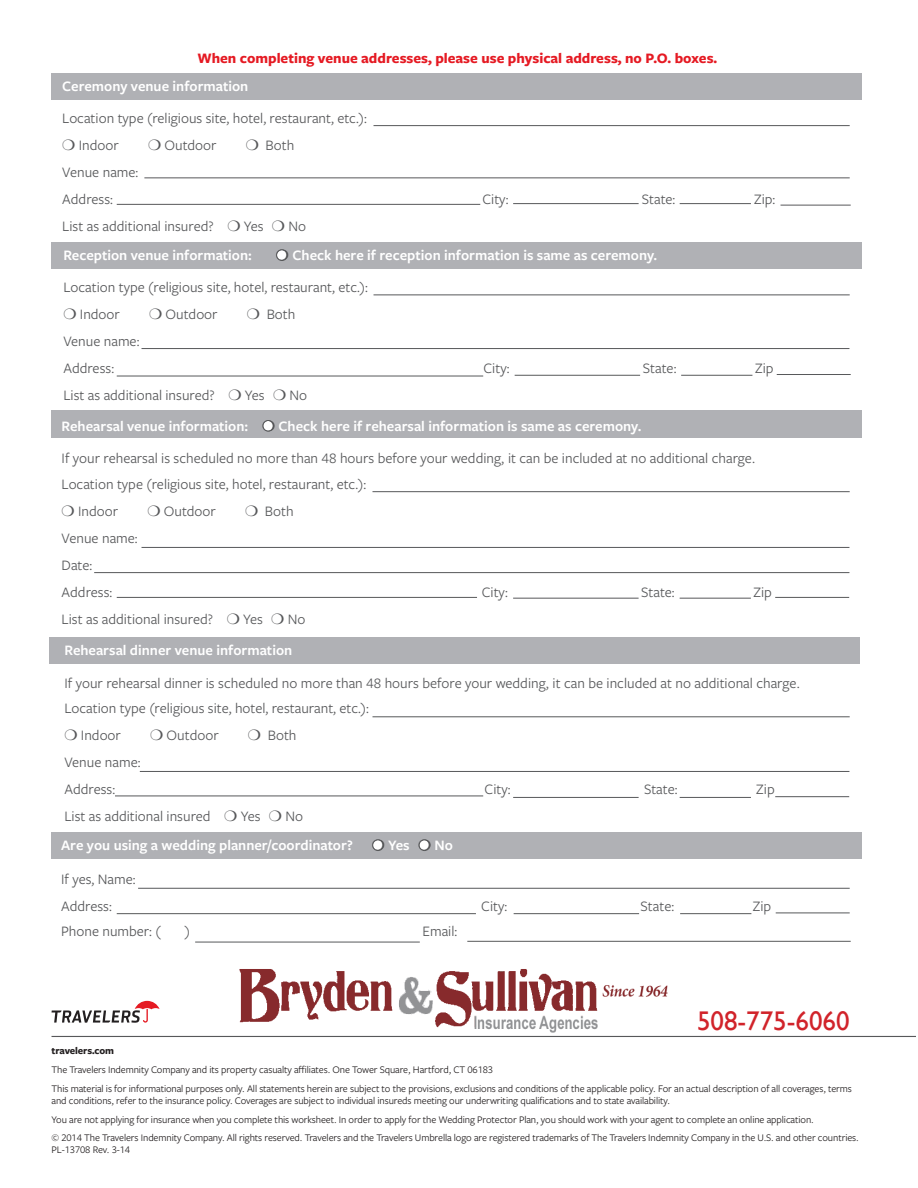
<style>
.page{position:relative;width:918px;height:1188px;background:#fff}
.page>*{position:absolute;margin:0;border:0;box-sizing:border-box;transform-origin:0 0}
.t1{font:27px "Gill Sans";color:#d1232a}
.t2{font:15px/27px "Freight Sans Pro";color:#57585a}
.t3{font:600 15px "Freight Sans Pro";color:#fff}
.t4{font:700 15px "Freight Sans Pro";color:#e51a23}
.t5{font:10.5px/18.8px "Freight Sans Pro";letter-spacing:-.01em;color:#231f20}
.t6{font:700 10.5px "Freight Sans Pro";letter-spacing:-.01em;color:#231f20}
</style>
<div class="page">
<div style="left:52px;top:832px;width:810px;height:27px;background:#b0b1b5"></div>
<div style="left:49px;top:637px;width:810px;height:27px;background:#b0b1b5"></div>
<div style="left:52px;top:411px;width:810px;height:27px;background:#b0b1b5"></div>
<div style="left:52px;top:242px;width:810px;height:27px;background:#b0b1b5"></div>
<div style="left:52px;top:73px;width:810px;height:27px;background:#b0b1b5"></div>
<div style="left:276px;top:250px;width:11px;height:11px;border:1px solid #57585a;border-radius:50%"></div>
<svg style="left:52px;top:1001px;width:108px;height:22px"></svg>
<hr style="left:52px;top:1036px;width:864px;height:1px;background:#57585a">
<hr style="left:144px;top:177px;width:706px;height:1px;background:#57585a">
<hr style="left:117px;top:204px;width:363px;height:1px;background:#57585a">
<hr style="left:142px;top:348px;width:707px;height:1px;background:#57585a">
<hr style="left:117px;top:376px;width:366px;height:1px;background:#57585a">
<hr style="left:142px;top:547px;width:707px;height:1px;background:#57585a">
<hr style="left:117px;top:597px;width:360px;height:1px;background:#57585a">
<hr style="left:138px;top:888px;width:712px;height:1px;background:#57585a">
<hr style="left:117px;top:913px;width:359px;height:1px;background:#57585a">
<hr style="left:195px;top:942px;width:225px;height:1px;background:#57585a">
<hr style="left:467px;top:941px;width:384px;height:1px;background:#57585a">
<hr style="left:140px;top:771px;width:709px;height:1px;background:#57585a">
<hr style="left:115px;top:796px;width:368px;height:1px;background:#57585a">
<div style="left:263px;top:420px;width:11px;height:11px;border:1px solid #57585a;border-radius:50%"></div>
<div style="left:372px;top:840px;width:12px;height:11px;border:1px solid #57585a;border-radius:50%"></div>
<div style="left:419px;top:840px;width:11px;height:11px;border:1px solid #57585a;border-radius:50%"></div>
<hr style="left:374px;top:125px;width:476px;height:1px;background:#57585a">
<hr style="left:374px;top:295px;width:476px;height:1px;background:#57585a">
<hr style="left:372px;top:491px;width:478px;height:1px;background:#57585a">
<hr style="left:372px;top:716px;width:478px;height:1px;background:#57585a">
<hr style="left:513px;top:203px;width:126px;height:1px;background:#57585a">
<hr style="left:680px;top:203px;width:71px;height:1px;background:#57585a">
<hr style="left:781px;top:205px;width:70px;height:1px;background:#57585a">
<hr style="left:515px;top:375px;width:125px;height:1px;background:#57585a">
<hr style="left:681px;top:375px;width:71px;height:1px;background:#57585a">
<hr style="left:777px;top:374px;width:74px;height:1px;background:#57585a">
<hr style="left:513px;top:598px;width:126px;height:1px;background:#57585a">
<hr style="left:680px;top:598px;width:71px;height:1px;background:#57585a">
<hr style="left:775px;top:597px;width:74px;height:1px;background:#57585a">
<hr style="left:513px;top:797px;width:126px;height:1px;background:#57585a">
<hr style="left:680px;top:797px;width:71px;height:1px;background:#57585a">
<hr style="left:775px;top:796px;width:74px;height:1px;background:#57585a">
<hr style="left:514px;top:913px;width:125px;height:1px;background:#57585a">
<hr style="left:680px;top:913px;width:71px;height:1px;background:#57585a">
<hr style="left:776px;top:913px;width:74px;height:1px;background:#57585a">
<hr style="left:94px;top:572px;width:755px;height:1px;background:#57585a">
<img style="left:237px;top:969px;width:439px;height:67px">
<svg style="left:372px;top:839px;width:12px;height:11px"></svg>
<svg style="left:419px;top:839px;width:12px;height:11px"></svg>
<svg style="left:263px;top:421px;width:12px;height:10px"></svg>
<svg style="left:276px;top:249px;width:12px;height:11px"></svg>
<p class="t4" style="left:197px;top:48px;width:521px">When completing venue addresses, please use physical address, no P.O. boxes.</p>
<p class="t3" style="left:62px;top:76px;width:188px">Ceremony venue information</p>
<p class="t2" style="left:79px;top:104px;width:290px;text-indent:-17px">Location type (religious site, hotel, restaurant, etc.):<br>Indoor</p>
<p class="t2" style="left:165px;top:131px;width:54px">Outdoor</p>
<p class="t2" style="left:266px;top:131px;width:30px">Both</p>
<p class="t2" style="left:62px;top:158px;width:78px">Venue name:<br>Address:</p>
<p class="t2" style="left:62px;top:212px;width:153px">List as additional insured?</p>
<p class="t2" style="left:244px;top:212px;width:21px">Yes</p>
<p class="t2" style="left:288px;top:212px;width:19px">No</p>
<p class="t2" style="left:482px;top:185px;width:28px">City:</p>
<p class="t2" style="left:642px;top:185px;width:35px">State:</p>
<p class="t2" style="left:754px;top:185px;width:23px">Zip:</p>
<p class="t3" style="left:63px;top:245px;width:190px">Reception venue information:</p>
<p class="t3" style="left:292px;top:245px;width:366px">Check here if reception information is same as ceremony.</p>
<p class="t2" style="left:80px;top:273px;width:290px;text-indent:-17px">Location type (religious site, hotel, restaurant, etc.):<br>Indoor</p>
<p class="t2" style="left:166px;top:300px;width:54px">Outdoor</p>
<p class="t2" style="left:267px;top:300px;width:30px">Both</p>
<p class="t2" style="left:63px;top:327px;width:78px">Venue name:<br>Address:</p>
<p class="t2" style="left:63px;top:381px;width:153px">List as additional insured?</p>
<p class="t2" style="left:245px;top:381px;width:21px">Yes</p>
<p class="t2" style="left:290px;top:381px;width:19px">No</p>
<p class="t2" style="left:484px;top:354px;width:28px">City:</p>
<p class="t2" style="left:643px;top:354px;width:35px">State:</p>
<p class="t2" style="left:755px;top:354px;width:20px">Zip</p>
<p class="t3" style="left:62px;top:416px;width:188px">Rehearsal venue information:</p>
<p class="t3" style="left:279px;top:416px;width:365px">Check here if rehearsal information is same as ceremony.</p>
<p class="t2" style="left:62px;top:445px;width:696px;line-height:25.5px">If your rehearsal is scheduled no more than 48 hours before your wedding, it can be included at no additional charge.<br>Location type (religious site, hotel, restaurant, etc.):</p>
<p class="t2" style="left:78px;top:497px;width:41px">Indoor</p>
<p class="t2" style="left:164px;top:497px;width:54px">Outdoor</p>
<p class="t2" style="left:265px;top:497px;width:30px">Both</p>
<p class="t2" style="left:62px;top:524px;width:78px">Venue name:<br>Date:<br>Address:</p>
<p class="t2" style="left:482px;top:578px;width:28px">City:</p>
<p class="t2" style="left:641px;top:578px;width:35px">State:</p>
<p class="t2" style="left:753px;top:578px;width:20px">Zip</p>
<p class="t2" style="left:62px;top:605px;width:153px">List as additional insured?</p>
<p class="t2" style="left:243px;top:605px;width:21px">Yes</p>
<p class="t2" style="left:288px;top:605px;width:19px">No</p>
<p class="t3" style="left:64px;top:640px;width:229px">Rehearsal dinner venue information</p>
<p class="t2" style="left:64px;top:669px;width:737px;line-height:25.5px">If your rehearsal dinner is scheduled no more than 48 hours before your wedding, it can be included at no additional charge.<br>Location type (religious site, hotel, restaurant, etc.):</p>
<p class="t2" style="left:81px;top:721px;width:41px">Indoor</p>
<p class="t2" style="left:167px;top:721px;width:54px">Outdoor</p>
<p class="t2" style="left:268px;top:721px;width:30px">Both</p>
<p class="t2" style="left:64px;top:748px;width:78px">Venue name:<br>Address:</p>
<p class="t2" style="left:485px;top:775px;width:28px">City:</p>
<p class="t2" style="left:644px;top:775px;width:35px">State:</p>
<p class="t2" style="left:756px;top:775px;width:20px">Zip</p>
<p class="t2" style="left:64px;top:802px;width:148px">List as additional insured</p>
<p class="t2" style="left:241px;top:802px;width:21px">Yes</p>
<p class="t2" style="left:285px;top:802px;width:19px">No</p>
<p class="t3" style="left:61px;top:835px;width:293px">Are you using a wedding planner/coordinator?</p>
<p class="t3" style="left:388px;top:835px;width:23px">Yes</p>
<p class="t3" style="left:435px;top:835px;width:20px">No</p>
<p class="t2" style="left:61px;top:865px;width:76px">If yes, Name:<br>Address:</p>
<p class="t2" style="left:61px;top:917px;width:101px">Phone number: (</p>
<p class="t2" style="left:185px;top:917px;width:7px">)</p>
<p class="t2" style="left:423px;top:917px;width:36px">Email:</p>
<p class="t2" style="left:481px;top:892px;width:28px">City:</p>
<p class="t2" style="left:641px;top:892px;width:35px">State:</p>
<p class="t2" style="left:753px;top:892px;width:20px">Zip</p>
<h1 class="t1" style="left:697px;top:1005px;width:154px">508-775-6060</h1>
<p class="t6" style="left:52px;top:1044px;width:64px">travelers.com</p>
<p class="t5" style="left:52px;top:1060px;width:802px">The Travelers Indemnity Company and its property casualty affiliates. One Tower Square, Hartford, CT 06183<br>This material is for informational purposes only. All statements herein are subject to the provisions, exclusions and conditions of the applicable policy. For an actual description of all coverages, terms</p>
<p class="t5" style="left:52px;top:1091px;width:809px">and conditions, refer to the insurance policy. Coverages are subject to individual insureds meeting our underwriting qualifications and to state availability.<br>You are not applying for insurance when you complete this worksheet. In order to apply for the Wedding Protector Plan, you should work with your agent to complete an online application.<br>© 2014 The Travelers Indemnity Company. All rights reserved. Travelers and the Travelers Umbrella logo are registered trademarks of The Travelers Indemnity Company in the U.S. and other countries.</p>
<p class="t5" style="left:52px;top:1140px;width:80px">PL-13708 Rev. 3-14</p>
</div>
